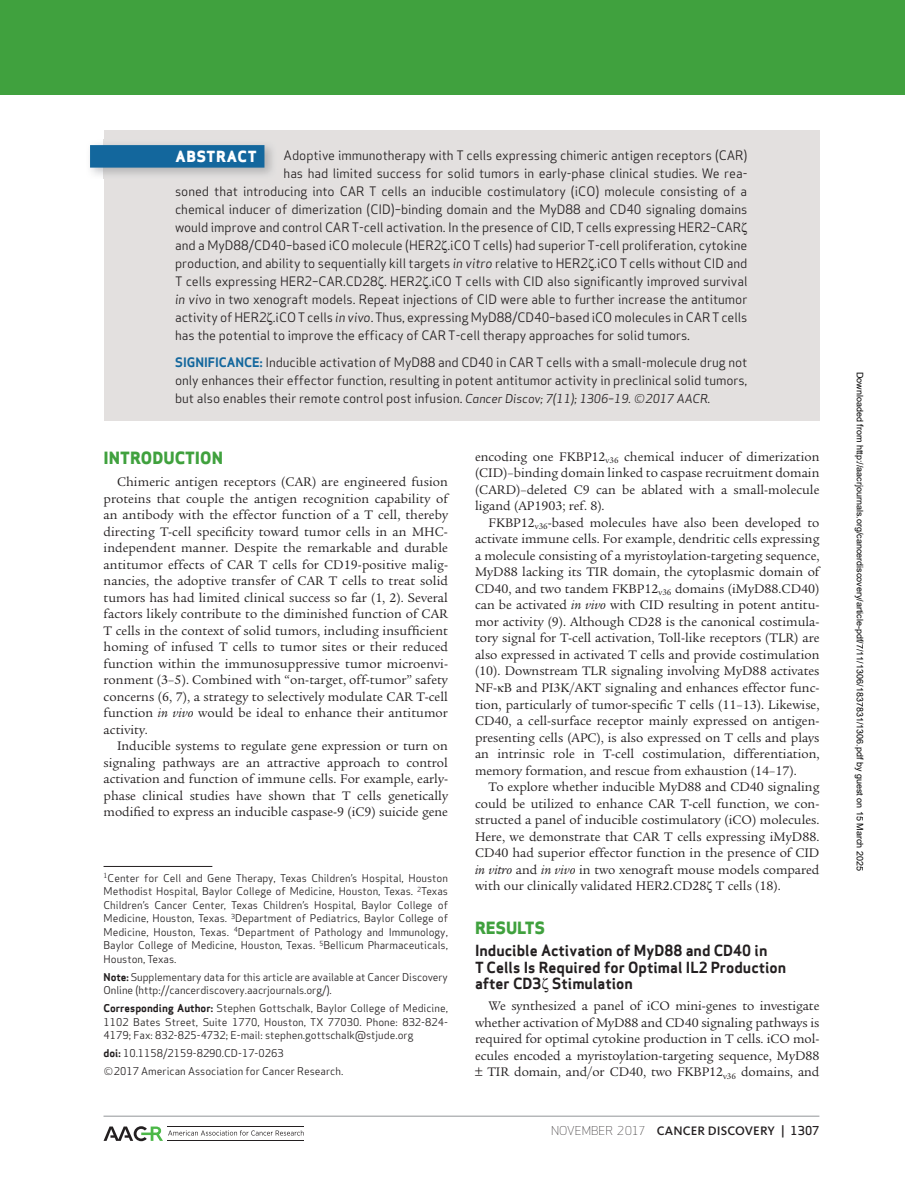
<style>
.page{position:relative;width:905px;height:1202px;background:#fff}
.page>*{position:absolute;margin:0;border:0;box-sizing:border-box;transform-origin:0 0}
.t1{font:800 16.5px "Apex Sans";color:#40a13e}
.t2{font:700 15px/16.5px "Apex Sans";color:#231f20}
.t3{font:800 15px "Apex Sans";letter-spacing:.05em;color:#fff}
.t4{font:13.5px/16.5px "Legacy Serif Std";color:#231f20;text-align:justify}
.t5{font:12.75px/18px "Apex Sans";letter-spacing:-.005em;color:#231f20;text-align:justify}
.t6{font:500 12.75px "Kievit OT";letter-spacing:.01em;color:#231f20}
.t7{font:10.5px/13.5px "Apex Sans";color:#231f20;text-align:justify}
.t8{font:9px "Arial";color:#000}
.s1{font-style:italic}
.s2{font-weight:700;color:#13679d}
.s3{font-style:italic;font-size:12px}
.s4{font-weight:300;font-style:italic;font-size:17.55px}
.s5{font-weight:700}
.s6{font-weight:300;font-size:15px}
.s7{font-family:"Apex Sans";font-weight:300;font-size:12px}
.s8{font-family:"Apex Sans";font-size:12px}
</style>
<div class="page">
<div style="left:1px;top:0;width:903px;height:94px;background:#40a13e"></div>
<div style="left:0;top:0;width:26px;height:94px;background:#40a13e"></div>
<hr style="left:103px;top:1115px;width:716px;height:1px;background:#939598">
<svg style="left:104px;top:1126px;width:200px;height:15px"></svg>
<hr style="left:168px;top:1126px;width:136px;height:1px;background:#231f20">
<hr style="left:168px;top:1140px;width:136px;height:1px;background:#231f20">
<div style="left:104px;top:130px;width:715px;height:291px;background:#e3e0df"></div>
<img style="left:91px;top:140px;width:182px;height:39px">
<div style="left:90px;top:145px;width:174px;height:23px;background:#13679d"></div>
<hr style="left:104px;top:866px;width:108px;height:1px;background:#231f20">
<p class="t3" style="left:176px;top:146px;width:83px">ABSTRACT</p>
<p class="t5" style="left:284px;top:145px;width:465px">Adoptive immunotherapy with T cells expressing chimeric antigen receptors (CAR)</p>
<p class="t5" style="left:284px;top:163px;width:465px">has had limited success for solid tumors in early-phase clinical studies. We rea-</p>
<p class="t5" style="left:175px;top:181px;width:573px">soned that introducing into CAR T cells an inducible costimulatory (iCO) molecule consisting of a</p>
<p class="t5" style="left:175px;top:199px;width:573px">chemical inducer of dimerization (CID)–binding domain and the MyD88 and CD40 signaling domains</p>
<p class="t5" style="left:175px;top:217px;width:567px">would improve and control CAR T-cell activation. In the presence of CID, T cells expressing HER2–CAR</p>
<p class="t5" style="left:175px;top:235px;width:573px">and a MyD88/CD40–based iCO molecule (HER2 .iCO T cells) had superior T-cell proliferation, cytokine</p>
<p class="t5" style="left:175px;top:253px;width:573px">production, and ability to sequentially kill targets <span class="s1">in vitro</span> relative to HER2 .iCO T cells without CID and</p>
<p class="t5" style="left:175px;top:271px;width:574px">T cells expressing HER2–CAR.CD28 . HER2 .iCO T cells with CID also significantly improved survival</p>
<p class="t5" style="left:175px;top:289px;width:573px"><span class="s1">in vivo</span> in two xenograft models. Repeat injections of CID were able to further increase the antitumor</p>
<p class="t5" style="left:175px;top:307px;width:574px">activity of HER2 .iCO T cells <span class="s1">in vivo</span> . Thus, expressing MyD88/CD40–based iCO molecules in CAR T cells</p>
<p class="t5" style="left:175px;top:325px;width:516px">has the potential to improve the efficacy of CAR T-cell therapy approaches for solid tumors.</p>
<p class="t5" style="left:175px;top:352px;width:573px"><span class="s2">SIGNIFICANCE:</span> Inducible activation of MyD88 and CD40 in CAR T cells with a small-molecule drug not only enhances their effector function, resulting in potent antitumor activity in preclinical solid tumors, but also enables their remote control post infusion. <span class="s3">Cancer Discov; 7(11); 1306–19.</span> <span class="s4">©</span><span class="s3">2017 AACR.</span></p>
<p class="t1" style="left:104px;top:447px;width:121px">INTRODUCTION</p>
<p class="t4" style="left:104px;top:474px;width:346px;text-indent:14px">Chimeric antigen receptors (CAR) are engineered fusion proteins that couple the antigen recognition capability of an antibody with the effector function of a T cell, thereby directing T-cell specificity toward tumor cells in an MHC&shy;independent manner. Despite the remarkable and durable antitumor effects of CAR T cells for CD19-positive malig&shy;nancies, the adoptive transfer of CAR T cells to treat solid tumors has had limited clinical success so far ( 1, 2 ). Several factors likely contribute to the diminished function of CAR T cells in the context of solid tumors, including insufficient homing of infused T cells to tumor sites or their reduced function within the immunosuppressive tumor microenvi&shy;ronment ( 3–5 ). Combined with “on-target, off-tumor” safety concerns ( 6, 7 ), a strategy to selectively modulate CAR T-cell function <span class="s1">in vivo</span> would be ideal to enhance their antitumor activity.</p>
<p class="t4" style="left:104px;top:738px;width:346px;text-indent:14px">Inducible systems to regulate gene expression or turn on signaling pathways are an attractive approach to control activation and function of immune cells. For example, early&shy;phase clinical studies have shown that T cells genetically modified to express an inducible caspase-9 (iC9) suicide gene</p>
<p class="t7" style="left:103px;top:870px;width:346px"><sup>1</sup> Center for Cell and Gene Therapy, Texas Children’s Hospital, Houston Methodist Hospital, Baylor College of Medicine, Houston, Texas. <sup>2</sup> Texas Children’s Cancer Center, Texas Children’s Hospital, Baylor College of Medicine, Houston, Texas. <sup>3</sup> Department of Pediatrics, Baylor College of Medicine, Houston, Texas. <sup>4</sup> Department of Pathology and Immunology, Baylor College of Medicine, Houston, Texas. <sup>5</sup> Bellicum Pharmaceuticals, Houston , Texas.</p>
<p class="t7" style="left:103px;top:969px;width:346px"><span class="s5">Note:</span> Supplementary data for this article are available at Cancer Discovery<br>Online (http://cancerdiscovery.aacrjournals.org/).</p>
<p class="t7" style="left:103px;top:1000px;width:346px"><span class="s5">Corresponding Author:</span> Stephen Gottschalk , Baylor College of Medicine, 1102 Bates Street, Suite 1770, Houston, TX 77030. Phone: 832-824- 4179; Fax: 832-825-4732; E-mail: stephen.gottschalk@stjude.org</p>
<p class="t7" style="left:103px;top:1043px;width:241px;line-height:18px"><span class="s5">doi:</span> 10.1158/2159-8290.CD-17-0263<br><span class="s6">©</span>2017 American Association for Cancer Research.</p>
<p class="t4" style="left:475px;top:448px;width:346px">encoding one FKBP12 <sub>v36</sub> chemical inducer of dimerization (CID)–binding domain linked to caspase recruitment domain (CARD)–deleted C9 can be ablated with a small-molecule ligand (AP1903; ref. 8 ).</p>
<p class="t4" style="left:475px;top:514px;width:346px;text-indent:14px">FKBP12 <sub>v36</sub> -based molecules have also been developed to activate immune cells. For example, dendritic cells expressing a molecule consisting of a myristoylation-targeting sequence, MyD88 lacking its TIR domain, the cytoplasmic domain of CD40, and two tandem FKBP12 <sub>v36</sub> domains (iMyD88.CD40) can be activated <span class="s1">in vivo</span> with CID resulting in potent antitu&shy;mor activity ( 9 ). Although CD28 is the canonical costimula&shy;tory signal for T-cell activation, Toll-like receptors (TLR) are also expressed in activated T cells and provide costimulation ( 10 ). Downstream TLR signaling involving MyD88 activates NF- B and PI3K/AKT signaling and enhances effector func&shy;tion, particularly of tumor-specific T cells ( 11–13 ). Likewise, CD40, a cell-surface receptor mainly expressed on antigen&shy;presenting cells (APC), is also expressed on T cells and plays an intrinsic role in T-cell costimulation, differentiation, memory formation, and rescue from exhaustion ( 14–17 ).</p>
<p class="t4" style="left:475px;top:778px;width:346px;text-indent:14px">To explore whether inducible MyD88 and CD40 signaling could be utilized to enhance CAR T-cell function, we con&shy;structed a panel of inducible costimulatory (iCO) molecules.<br>Here, we demonstrate that CAR T cells expressing iMyD88.<br>CD40 had superior effector function in the presence of CID <span class="s1">in vitro</span> and <span class="s1">in vivo</span> in two xenograft mouse models compared with our clinically validated HER2.CD28 T cells ( 18 ).</p>
<p class="t1" style="left:475px;top:916px;width:71px">RESULTS</p>
<p class="t2" style="left:475px;top:942px;width:313px">Inducible Activation of MyD88 and CD40 in<br>T Cells Is Required for Optimal IL2 Production after CD3 Stimulation</p>
<p class="t4" style="left:475px;top:997px;width:346px;text-align:right">We synthesized a panel of iCO mini-genes to investigate whether activation of MyD88 and CD40 signaling pathways is required for optimal cytokine production in T cells. iCO mol&shy;ecules encoded a myristoylation-targeting sequence, MyD88<br>TIR domain, and/or CD40, two FKBP12 <sub>v36</sub> domains, and</p>
<p class="t6" style="left:551px;top:1123px;width:270px"><span class="s7">NOVEMBER 2017</span> CANCER DISCOVERY <span class="s8">| 1307</span></p>
<p class="t8" style="left:863px;top:372px;width:500px;rotate:90deg">Downloaded from http://aacrjournals.org/cancerdiscovery/article-pdf/7/11/1306/1837831/1306.pdf by guest on 15 March 2025</p>
</div>
